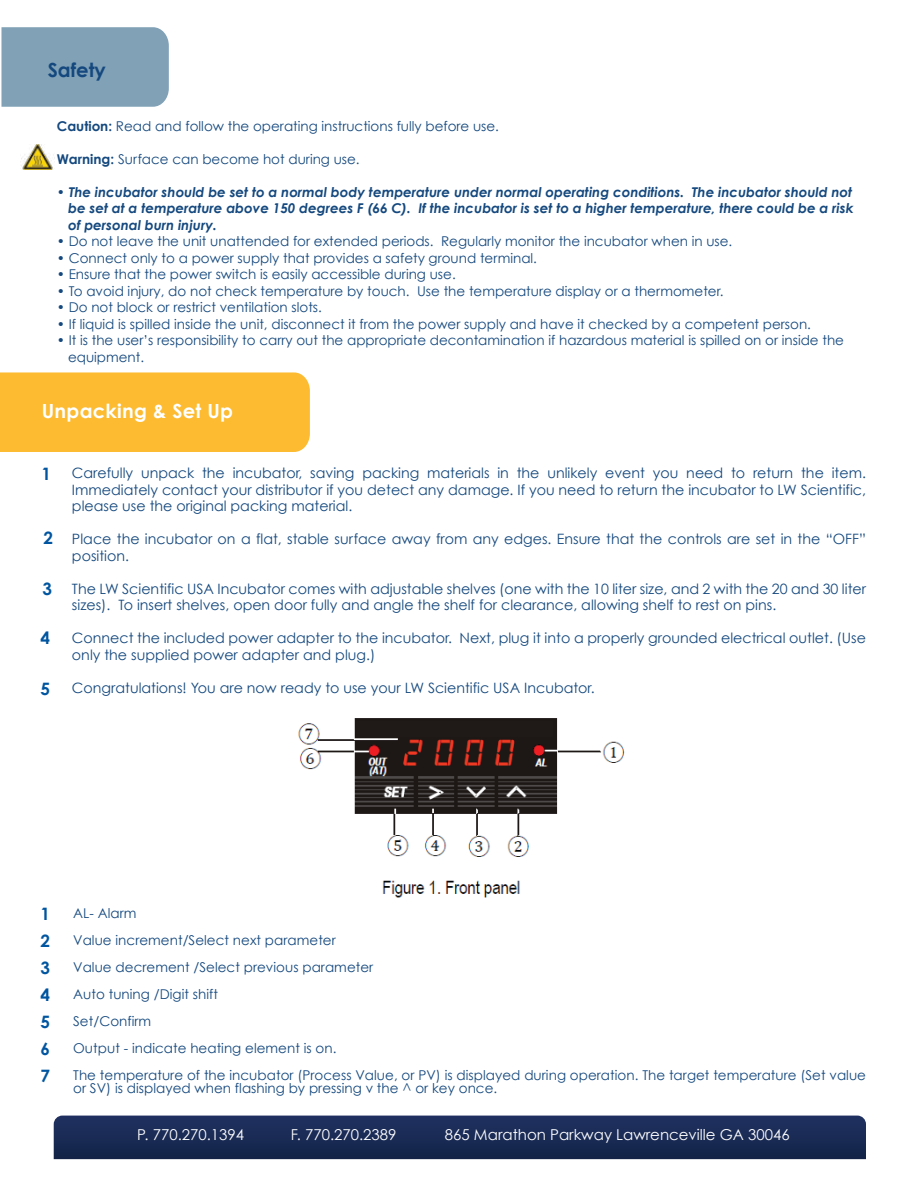
<style>
.page{position:relative;width:918px;height:1188px;background:#fff}
.page>*{position:absolute;margin:0;border:0;box-sizing:border-box;transform-origin:0 0}
.t1{font:700 19.5px "Century Gothic";letter-spacing:.015em;color:#fff}
.t2{font:700 19.5px "Century Gothic";color:#14487e}
.t3{font:700 17.1px/27px "Century Gothic";color:#0055a0}
.t4{font:15px "Century Gothic";color:#fff}
.t5{font:14.25px/16.5px "Century Gothic";color:#14487e}
.t6{font:13.5px/27px "Century Gothic";color:#14487e}
.t7{font:italic 700 13.5px/16.5px "Century Gothic";color:#14487e;text-align:justify}
.s1{font-weight:700}
.s2{font-weight:400;font-style:normal}
</style>
<div class="page">
<div style="left:1px;top:27px;width:168px;height:80px;background:#80a1b6"></div>
<img style="left:21px;top:144px;width:34px;height:26px">
<div style="left:0;top:372px;width:310px;height:80px;background:#fcbb30"></div>
<img style="left:298px;top:718px;width:327px;height:180px">
<div style="left:356px;top:721px;width:196px;height:15px;background:#1f1a17"></div>
<svg style="left:54px;top:1116px;width:812px;height:43px;background:#192a54"></svg>
<h1 class="t2" style="left:48px;top:55px;width:60px">Safety</h1>
<p class="t6" style="left:57px;top:112px;width:444px"><span class="s1">Caution:</span> Read and follow the operating instructions fully before use.</p>
<p class="t6" style="left:57px;top:145px;width:304px"><span class="s1">Warning:</span> Surface can become hot during use.</p>
<p class="t7" style="left:68px;top:183px;width:787px;text-indent:-11px"><span class="s2">•</span> The incubator should be set to a normal body temperature under normal operating conditions. The incubator should not be set at a temperature above 150 degrees F (66 C). If the incubator is set to a higher temperature, there could be a risk of personal burn injury.</p>
<p class="t6" style="left:57px;top:228px;width:677px">• Do not leave the unit unattended for extended periods. Regularly monitor the incubator when in use.</p>
<p class="t6" style="left:57px;top:244px;width:482px">• Connect only to a power supply that provides a safety ground terminal.</p>
<p class="t6" style="left:57px;top:261px;width:400px">• Ensure that the power switch is easily accessible during use.</p>
<p class="t6" style="left:57px;top:277px;width:668px">• To avoid injury, do not check temperature by touch. Use the temperature display or a thermometer.</p>
<p class="t6" style="left:57px;top:294px;width:267px">• Do not block or restrict ventilation slots.</p>
<p class="t6" style="left:57px;top:310px;width:756px">• If liquid is spilled inside the unit, disconnect it from the power supply and have it checked by a competent person.</p>
<p class="t6" style="left:68px;top:332px;width:778px;line-height:16.5px;text-indent:-11px">• It is the user’s responsibility to carry out the appropriate decontamination if hazardous material is spilled on or inside the equipment.</p>
<h1 class="t1" style="left:42px;top:396px;width:193px">Unpacking &amp; Set Up</h1>
<p class="t3" style="left:41px;top:459px;width:11px">1</p>
<p class="t3" style="left:43px;top:523px;width:11px">2</p>
<p class="t3" style="left:42px;top:574px;width:11px">3</p>
<p class="t3" style="left:40px;top:624px;width:11px">4</p>
<p class="t3" style="left:40px;top:674px;width:11px">5</p>
<p class="t5" style="left:72px;top:465px;width:796px;text-align:justify">Carefully unpack the incubator, saving packing materials in the unlikely event you need to return the item.<br>Immediately contact your distributor if you detect any damage. If you need to return the incubator to LW Scientific, please use the original packing material.</p>
<p class="t5" style="left:72px;top:531px;width:795px">Place the incubator on a flat, stable surface away from any edges. Ensure that the controls are set in the “OFF” position.</p>
<p class="t5" style="left:72px;top:580px;width:796px">The LW Scientific USA Incubator comes with adjustable shelves (one with the 10 liter size, and 2 with the 20 and 30 liter sizes). To insert shelves, open door fully and angle the shelf for clearance, allowing shelf to rest on pins.</p>
<p class="t5" style="left:72px;top:630px;width:796px">Connect the included power adapter to the incubator. Next, plug it into a properly grounded electrical outlet. (Use only the supplied power adapter and plug.)</p>
<p class="t5" style="left:72px;top:679px;width:524px">Congratulations! You are now ready to use your LW Scientific USA Incubator.</p>
<p class="t3" style="left:40px;top:900px;width:11px">1</p>
<p class="t6" style="left:73px;top:899px;width:794px">AL- Alarm<br>Value increment/Select next parameter<br>Value decrement /Select previous parameter<br>Auto tuning /Digit shift<br>Set/Confirm<br>Output - indicate heating element is on.<br>The temperature of the incubator (Process Value, or PV) is displayed during operation. The target temperature (Set value</p>
<p class="t6" style="left:73px;top:1075px;width:426px">or SV) is displayed when flashing by pressing v the ^ or key once.</p>
<p class="t3" style="left:40px;top:927px;width:11px">2</p>
<p class="t3" style="left:40px;top:953px;width:11px">3<br>4</p>
<p class="t3" style="left:40px;top:1007px;width:11px">5</p>
<p class="t3" style="left:40px;top:1034px;width:11px">6</p>
<p class="t3" style="left:40px;top:1061px;width:11px">7</p>
<p class="t4" style="left:137px;top:1124px;width:109px">P. 770.270.1394</p>
<p class="t4" style="left:291px;top:1124px;width:107px">F. 770.270.2389</p>
<p class="t4" style="left:445px;top:1124px;width:346px">865 Marathon Parkway Lawrenceville GA 30046</p>
</div>
